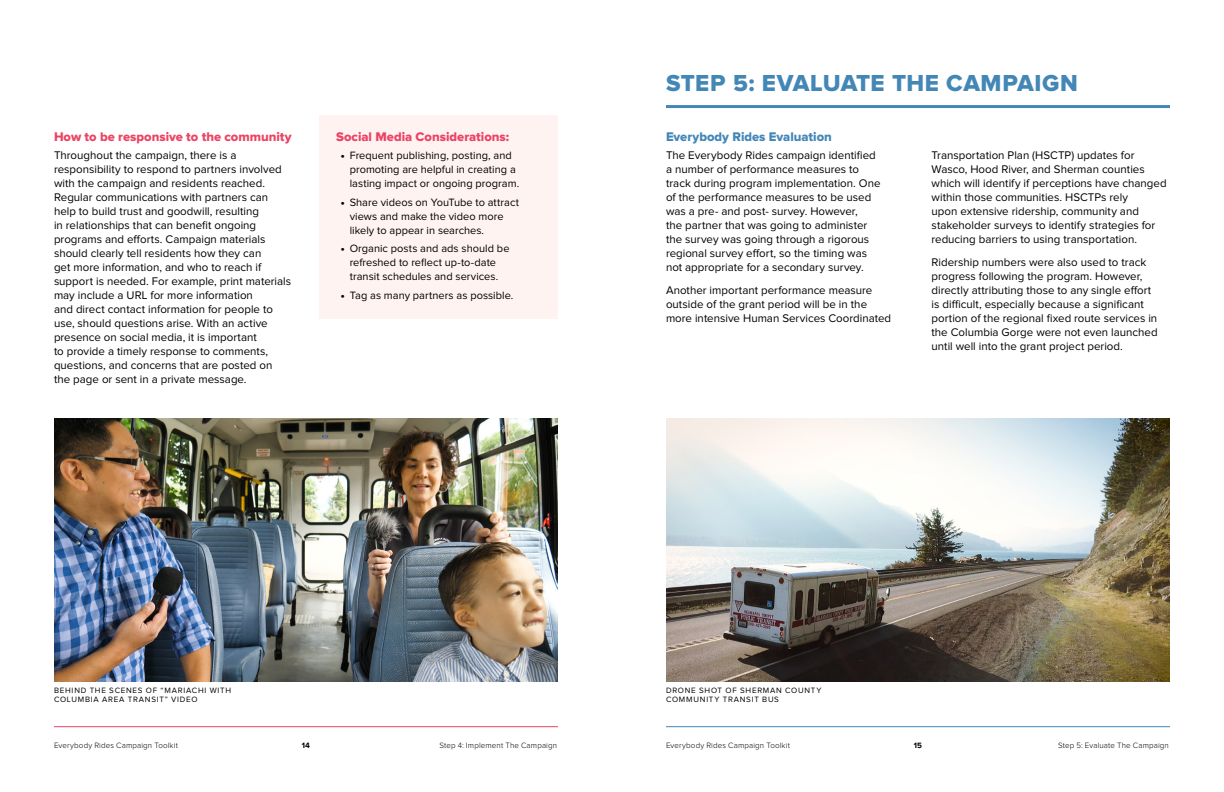
<style>
.page{position:relative;width:1224px;height:792px;background:#fff}
.page>*{position:absolute;margin:0;border:0;box-sizing:border-box;transform-origin:0 0}
.t1{font:24px "Proxima Nova Extrabld";letter-spacing:.02em;color:#4387b7}
.t2{font:13px "Proxima Nova Extrabld";color:#ec4364}
.t3{font:13px "Proxima Nova Extrabld";color:#4387b7}
.t4{font:11.5px/14px "Proxima Nova";color:#000}
.t5{font:11px/14px "Proxima Nova";color:#000}
.t6{font:300 8px "Proxima Nova";letter-spacing:.015em;color:#000}
.t7{font:8px/9px "Proxima Nova";letter-spacing:.095em;color:#000}
.t8{font:700 8px "Proxima Nova";color:#000}
.s1{font-weight:900}
</style>
<div class="page">
<div style="left:320px;top:115px;width:238px;height:204px;background:#fef3f1"></div>
<img style="left:54px;top:418px;width:504px;height:263px">
<hr style="left:54px;top:726px;width:504px;height:1px;background:#ec4364">
<hr style="left:666px;top:105px;width:504px;height:3px;background:#4387b7">
<hr style="left:666px;top:726px;width:504px;height:1px;background:#4387b7">
<img style="left:666px;top:418px;width:504px;height:263px">
<p class="t2" style="left:54px;top:130px;width:239px">How to be responsive to the community</p>
<p class="t4" style="left:54px;top:149px;width:239px">Throughout the campaign, there is a responsibility to respond to partners involved with the campaign and residents reached.<br>Regular communications with partners can help to build trust and goodwill, resulting<br>in relationships that can benefit ongoing programs and efforts. Campaign materials should clearly tell residents how they can<br>get more information, and who to reach if support is needed. For example, print materials may include a URL for more information<br>and direct contact information for people to use, should questions arise. With an active presence on social media, it is important<br>to provide a timely response to comments, questions, and concerns that are posted on the page or sent in a private message.</p>
<p class="t2" style="left:336px;top:130px;width:174px">Social Media Considerations:</p>
<p class="t5" style="left:350px;top:149px;width:171px;text-indent:-9px"><span class="s1">•</span> Frequent publishing, posting, and promoting are helpful in creating a lasting impact or ongoing program.</p>
<p class="t5" style="left:350px;top:196px;width:171px;text-indent:-9px"><span class="s1">•</span> Share videos on YouTube to attract views and make the video more likely to appear in searches.</p>
<p class="t5" style="left:341px;top:242px;width:170px;text-align:center"><span class="s1">•</span> Organic posts and ads should be refreshed to reflect up-to-date transit schedules and services.</p>
<p class="t5" style="left:341px;top:289px;width:174px"><span class="s1">•</span> Tag as many partners as possible.</p>
<p class="t7" style="left:54px;top:686px;width:179px">BEHIND THE SCENES OF “MARIACHI WITH<br>COLUMBIA AREA TRANSIT” VIDEO</p>
<h1 class="t1" style="left:666px;top:72px;width:413px">STEP 5: EVALUATE THE CAMPAIGN</h1>
<p class="t3" style="left:666px;top:130px;width:167px">Everybody Rides Evaluation</p>
<p class="t4" style="left:666px;top:149px;width:216px">The Everybody Rides campaign identified a number of performance measures to track during program implementation. One of the performance measures to be used was a pre- and post- survey. However,<br>the partner that was going to administer the survey was going through a rigorous regional survey effort, so the timing was not appropriate for a secondary survey.</p>
<p class="t4" style="left:666px;top:284px;width:227px">Another important performance measure outside of the grant period will be in the more intensive Human Services Coordinated</p>
<p class="t4" style="left:932px;top:149px;width:237px">Transportation Plan (HSCTP) updates for Wasco, Hood River, and Sherman counties which will identify if perceptions have changed within those communities. HSCTPs rely<br>upon extensive ridership, community and stakeholder surveys to identify strategies for reducing barriers to using transportation.</p>
<p class="t4" style="left:932px;top:256px;width:228px">Ridership numbers were also used to track progress following the program. However, directly attributing those to any single effort is difficult, especially because a significant portion of the regional fixed route services in the Columbia Gorge were not even launched until well into the grant project period.</p>
<p class="t7" style="left:666px;top:686px;width:157px">DRONE SHOT OF SHERMAN COUNTY<br>COMMUNITY TRANSIT BUS</p>
<p class="t6" style="left:54px;top:742px;width:125px">Everybody Rides Campaign Toolkit</p>
<p class="t8" style="left:302px;top:742px;width:10px">14</p>
<p class="t6" style="left:440px;top:742px;width:119px">Step 4: Implement The Campaign</p>
<p class="t6" style="left:666px;top:742px;width:125px">Everybody Rides Campaign Toolkit</p>
<p class="t8" style="left:914px;top:742px;width:10px">15</p>
<p class="t6" style="left:1058px;top:742px;width:112px">Step 5: Evaluate The Campaign</p>
</div>
